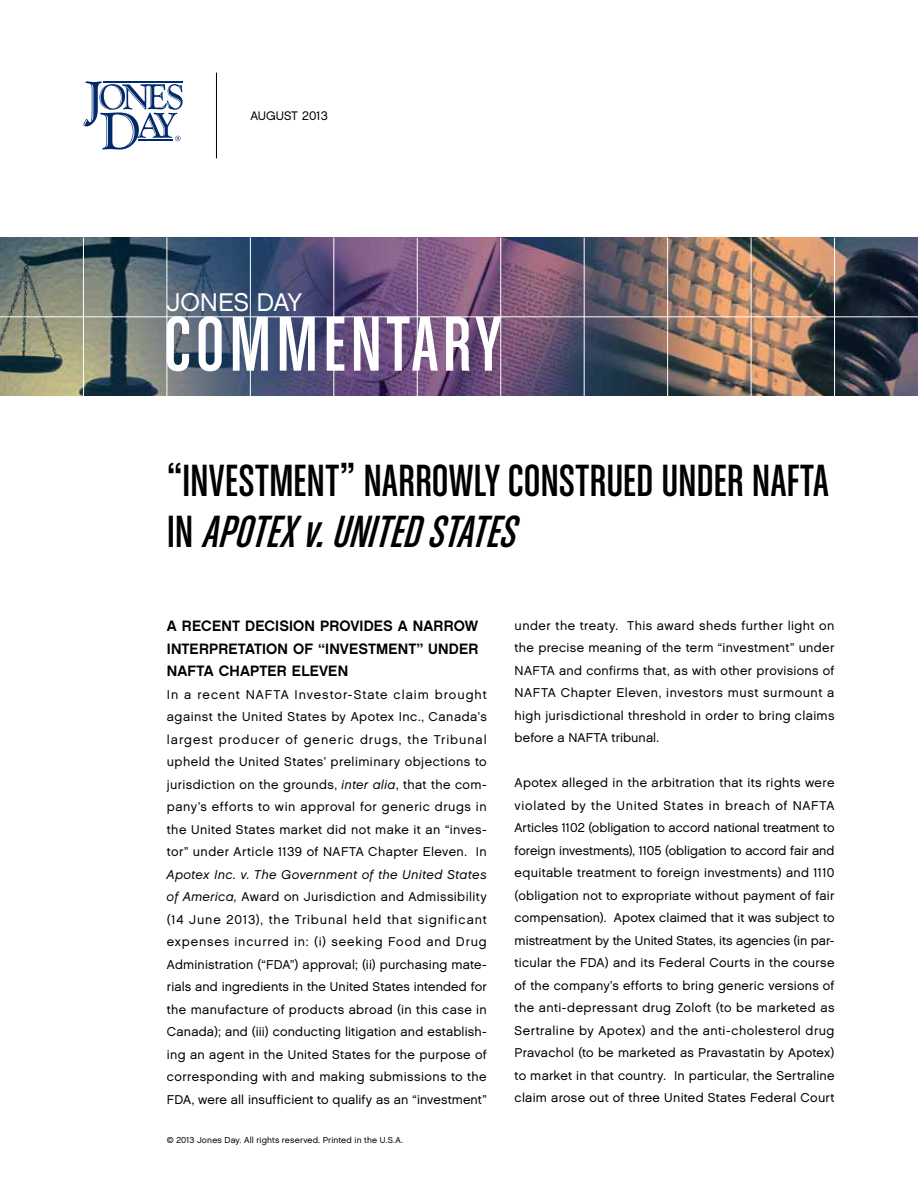
<style>
.page{position:relative;width:918px;height:1188px;background:#fff}
.page>*{position:absolute;margin:0;border:0;box-sizing:border-box;transform-origin:0 0}
.t1{font:82.5px "Chalet Comprime Cologne Sixty";letter-spacing:.055em;color:#fff}
.t2{font:48px/51px "Chalet Comprime Cologne Sixty";letter-spacing:.005em;color:#000}
.t3{font:25.5px "Chalet London Nineteen Sixty";letter-spacing:-.005em;color:#fff}
.t4{font:15px/22.5px "Chalet New York Nineteen Sixty";letter-spacing:.01em;color:#000;text-align:justify}
.t5{font:12.75px/22.5px "Chalet London Nineteen Sixty";letter-spacing:.02em;color:#000;text-align:justify}
.t6{font:12.75px "Chalet Oblique London";letter-spacing:.03em;color:#000}
.t7{font:12.3px "Chalet London Nineteen Sixty";color:#000}
.t8{font:8.7px "Chalet London Nineteen Sixty";letter-spacing:.02em;color:#000}
.s1{font-style:italic}
.s2{font-family:"Chalet Oblique London"}
</style>
<div class="page">
<img style="left:0;top:237px;width:918px;height:158px">
<hr style="left:167px;top:238px;width:1px;height:160px;background:#fff">
<hr style="left:83px;top:238px;width:1px;height:160px;background:#fff">
<hr style="left:250px;top:238px;width:1px;height:160px;background:#fff">
<hr style="left:334px;top:238px;width:1px;height:160px;background:#fff">
<hr style="left:417px;top:238px;width:1px;height:160px;background:#fff">
<hr style="left:500px;top:238px;width:1px;height:160px;background:#fff">
<hr style="left:584px;top:238px;width:1px;height:160px;background:#fff">
<hr style="left:667px;top:238px;width:1px;height:160px;background:#fff">
<hr style="left:751px;top:238px;width:1px;height:160px;background:#fff">
<hr style="left:834px;top:238px;width:1px;height:160px;background:#fff">
<hr style="left:0;top:317px;width:918px;height:1px;background:#fff">
<hr style="left:216px;top:73px;width:1px;height:85px;background:#000">
<svg style="left:83px;top:81px;width:100px;height:69px"></svg>
<p class="t7" style="left:250px;top:108px;width:34px">August</p>
<p class="t7" style="left:302px;top:108px;width:27px">2013</p>
<h3 class="t3" style="left:166px;top:286px;width:137px">JONES DAY</h3>
<h1 class="t1" style="left:164px;top:299px;width:339px">COMMENTARY</h1>
<h2 class="t2" style="left:167px;top:454px;width:649px">“INVESTMENT” NARROWLY CONSTRUED UNDER NAFTA<br>I N <span class="s1">APOTEXV. UNITEDSTATES</span></h2>
<p class="t4" style="left:167px;top:615px;width:313px">A RECENT DECISION PROVIDES A NARROW INTERPRETATION OF “INVESTMENT” UNDER NAFTA CHAPTER ELEVEN</p>
<p class="t5" style="left:167px;top:683px;width:321px">In a recent NAFTA Investor-State claim brought against the United States by Apotex Inc., Canada’s largest producer of generic drugs, the Tribunal upheld the United States’ preliminary objections to jurisdiction on the grounds, <span class="s2">inter alia</span>, that the com&shy;pany’s efforts to win approval for generic drugs in the United States market did not make it an “inves&shy;tor” under Article 1139 of NAFTA Chapter Eleven. In</p>
<p class="t6" style="left:167px;top:867px;width:321px">Apotex Inc. v. The Government of the United States</p>
<p class="t5" style="left:167px;top:886px;width:321px"><span class="s2">of America,</span> Award on Jurisdiction and Admissibility (14 June 2013), the Tribunal held that significant expenses incurred in: (i) seeking Food and Drug Administration (“FDA”) approval; (ii) purchasing mate&shy;rials and ingredients in the United States intended for the manufacture of products abroad (in this case in Canada); and (iii) conducting litigation and establish&shy;ing an agent in the United States for the purpose of corresponding with and making submissions to the FDA, were all insufficient to qualify as an “investment”</p>
<p class="t8" style="left:167px;top:1134px;width:238px">© 2013 Jones Day. All rights reserved. Printed in the U.S.A.</p>
<p class="t5" style="left:515px;top:614px;width:321px">under the treaty. This award sheds further light on the precise meaning of the term “investment” under NAFTA and confirms that, as with other provisions of NAFTA Chapter Eleven, investors must surmount a high jurisdictional threshold in order to bring claims before a NAFTA tribunal.</p>
<p class="t5" style="left:515px;top:772px;width:321px">Apotex alleged in the arbitration that its rights were violated by the United States in breach of NAFTA Articles 1102 (obligation to accord national treatment to foreign investments), 1105 (obligation to accord fair and equitable treatment to foreign investments) and 1110 (obligation not to expropriate without payment of fair compensation). Apotex claimed that it was subject to mistreatment by the United States, its agencies (in par&shy;ticular the FDA) and its Federal Courts in the course of the company’s efforts to bring generic versions of the anti-depressant drug Zoloft (to be marketed as Sertraline by Apotex) and the anti-cholesterol drug Pravachol (to be marketed as Pravastatin by Apotex) to market in that country. In particular, the Sertraline claim arose out of three United States Federal Court</p>
</div>
